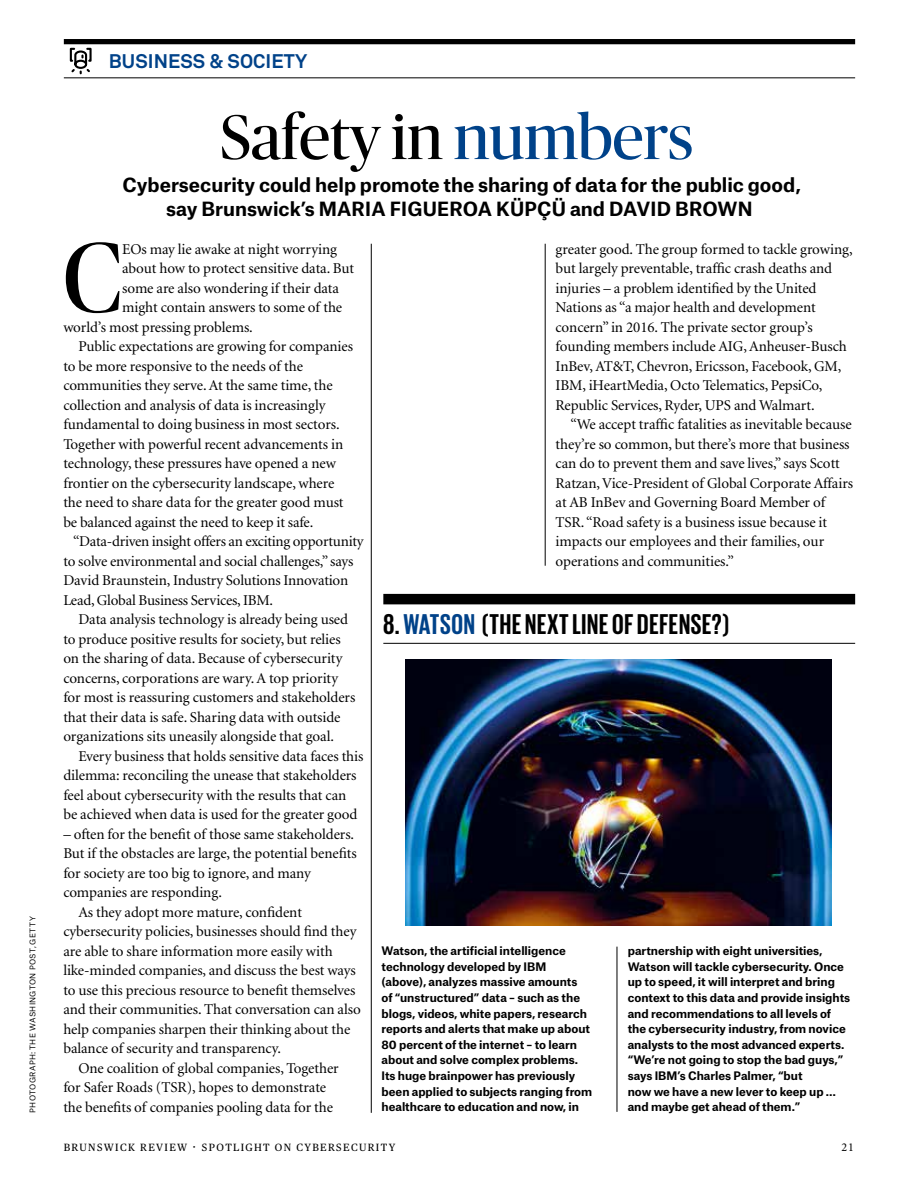
<style>
.page{position:relative;width:919px;height:1191px;background:#fff}
.page>*{position:absolute;margin:0;border:0;box-sizing:border-box;transform-origin:0 0}
.t1{font:99.45px "Publico Banner";color:#000}
.t2{font:63px "Publico Banner";color:#000}
.t3{font:700 29.25px "Giorgio Sans";letter-spacing:.025em;color:#000}
.t4{font:700 19.5px "Akkurat Pro";letter-spacing:.005em;color:#004289}
.t5{font:700 18.75px/24px "Atlas Grotesk";color:#000;text-align:center}
.t6{font:15px/19.5px "Minion";letter-spacing:-.005em;color:#000}
.t7{font:12px "Minion Pro";color:#000}
.t8{font:700 11.25px/15.6px "Atlas Grotesk";color:#000}
.t9{font:10.5px "Publico Text";letter-spacing:.13em;color:#000}
.t10{font:7.5px "Atlas Grotesk";letter-spacing:.04em;color:#000}
.s1{color:#004289}
.s2{font-size:12px}
</style>
<div class="page">
<hr style="left:545px;top:244px;width:1px;height:322px;background:#000">
<img style="left:405px;top:659px;width:426px;height:266px">
<div style="left:64px;top:39px;width:791px;height:5px;background:#000"></div>
<hr style="left:64px;top:78px;width:791px;height:1px;background:#000">
<svg style="left:69px;top:47px;width:23px;height:28px"></svg>
<div style="left:383px;top:594px;width:472px;height:10px;background:#000"></div>
<hr style="left:371px;top:244px;width:1px;height:868px;background:#000">
<hr style="left:616px;top:946px;width:1px;height:165px;background:#000">
<hr style="left:383px;top:643px;width:472px;height:1px;background:#000">
<p class="t10" style="left:27px;top:1112px;width:198px;rotate:-90deg">PHOTOGRAPH: THE WASHINGTON POST, GETTY</p>
<h3 class="t4" style="left:109px;top:49px;width:200px">BUSINESS &amp; SOCIETY</h3>
<h2 class="t2" style="left:221px;top:94px;width:473px">Safety in <span class="s1">numbers</span></h2>
<p class="t5" style="left:122px;top:171px;width:679px">Cybersecurity could help promote the sharing of data for the public good, say Brunswick’s MARIA FIGUEROA KÜPÇÜ and DAVID BROWN</p>
<h1 class="t1" style="left:63px;top:210px;width:61px">C</h1>
<p class="t6" style="left:122px;top:240px;width:216px">EOs may lie awake at night worrying</p>
<p class="t6" style="left:122px;top:259px;width:233px">about how to protect sensitive data. But</p>
<p class="t6" style="left:122px;top:279px;width:218px">some are also wondering if their data</p>
<p class="t6" style="left:122px;top:298px;width:221px">might contain answers to some of the</p>
<p class="t6" style="left:63px;top:318px;width:191px">world’s most pressing problems.</p>
<p class="t6" style="left:78px;top:337px;width:276px">Public expectations are growing for companies</p>
<p class="t6" style="left:63px;top:357px;width:241px">to be more responsive to the needs of the</p>
<p class="t6" style="left:63px;top:376px;width:271px">communities they serve. At the same time, the</p>
<p class="t6" style="left:63px;top:396px;width:263px">collection and analysis of data is increasingly</p>
<p class="t6" style="left:63px;top:415px;width:278px">fundamental to doing business in most sectors.</p>
<p class="t6" style="left:63px;top:435px;width:281px">Together with powerful recent advancements in</p>
<p class="t6" style="left:63px;top:454px;width:274px">technology, these pressures have opened a new</p>
<p class="t6" style="left:63px;top:474px;width:272px">frontier on the cybersecurity landscape, where</p>
<p class="t6" style="left:63px;top:493px;width:282px">the need to share data for the greater good must</p>
<p class="t6" style="left:63px;top:513px;width:251px">be balanced against the need to keep it safe.</p>
<p class="t6" style="left:73px;top:532px;width:292px">“Data-driven insight offers an exciting opportunity</p>
<p class="t6" style="left:63px;top:552px;width:291px">to solve environmental and social challenges,” says</p>
<p class="t6" style="left:63px;top:571px;width:286px">David Braunstein, Industry Solutions Innovation</p>
<p class="t6" style="left:63px;top:591px;width:211px">Lead, Global Business Services, IBM.</p>
<p class="t6" style="left:78px;top:610px;width:271px">Data analysis technology is already being used</p>
<p class="t6" style="left:63px;top:630px;width:279px">to produce positive results for society, but relies</p>
<p class="t6" style="left:63px;top:649px;width:280px">on the sharing of data. Because of cybersecurity</p>
<p class="t6" style="left:63px;top:669px;width:276px">concerns, corporations are wary. A top priority</p>
<p class="t6" style="left:63px;top:688px;width:293px">for most is reassuring customers and stakeholders</p>
<p class="t6" style="left:63px;top:708px;width:278px">that their data is safe. Sharing data with outside</p>
<p class="t6" style="left:63px;top:727px;width:272px">organizations sits uneasily alongside that goal.</p>
<p class="t6" style="left:78px;top:747px;width:286px">Every business that holds sensitive data faces this</p>
<p class="t6" style="left:63px;top:766px;width:295px">dilemma: reconciling the unease that stakeholders</p>
<p class="t6" style="left:63px;top:786px;width:284px">feel about cybersecurity with the results that can</p>
<p class="t6" style="left:63px;top:805px;width:295px">be achieved when data is used for the greater good</p>
<p class="t6" style="left:63px;top:825px;width:292px">– often for the benefit of those same stakeholders.</p>
<p class="t6" style="left:63px;top:844px;width:295px">But if the obstacles are large, the potential benefits</p>
<p class="t6" style="left:63px;top:864px;width:249px">for society are too big to ignore, and many</p>
<p class="t6" style="left:63px;top:883px;width:160px">companies are responding.</p>
<p class="t6" style="left:78px;top:903px;width:225px">As they adopt more mature, confident</p>
<p class="t6" style="left:63px;top:922px;width:294px">cybersecurity policies, businesses should find they</p>
<p class="t6" style="left:63px;top:942px;width:271px">are able to share information more easily with</p>
<p class="t6" style="left:63px;top:961px;width:294px">like-minded companies, and discuss the best ways</p>
<p class="t6" style="left:63px;top:981px;width:293px">to use this precious resource to benefit themselves</p>
<p class="t6" style="left:63px;top:1000px;width:299px">and their communities. That conversation can also</p>
<p class="t6" style="left:63px;top:1020px;width:288px">help companies sharpen their thinking about the</p>
<p class="t6" style="left:63px;top:1039px;width:219px">balance of security and transparency.</p>
<p class="t6" style="left:78px;top:1059px;width:262px">One coalition of global companies, Together</p>
<p class="t6" style="left:63px;top:1078px;width:264px">for Safer Roads (TSR), hopes to demonstrate</p>
<p class="t6" style="left:63px;top:1098px;width:271px">the benefits of companies pooling data for the</p>
<p class="t6" style="left:555px;top:240px;width:298px">greater good. The group formed to tackle growing, but largely preventable, traffic crash deaths and injuries – a problem identified by the United Nations as “a major health and development concern” in 2016. The private sector group’s founding members include AIG, Anheuser-Busch InBev, AT&amp;T, Chevron, Ericsson, Facebook, GM, IBM, iHeartMedia, Octo Telematics, PepsiCo, Republic Services, Ryder, UPS and Walmart.</p>
<p class="t6" style="left:555px;top:415px;width:299px;text-indent:15px">“We accept traffic fatalities as inevitable because they’re so common, but there’s more that business can do to prevent them and save lives,” says Scott Ratzan, Vice-President of Global Corporate Affairs at AB InBev and Governing Board Member of TSR. “Road safety is a business issue because it impacts our employees and their families, our operations and communities.”</p>
<h3 class="t3" style="left:383px;top:609px;width:348px">8.<span class="s1">WATSON</span> (THE NEXT LINE OF DEFENSE?)</h3>
<p class="t8" style="left:381px;top:942px;width:212px">Watson, the artificial intelligence technology developed by IBM (above), analyzes massive amounts<br>of “unstructured” data – such as the blogs, videos, white papers, research reports and alerts that make up about 80 percent of the internet – to learn about and solve complex problems.<br>Its huge brainpower has previously been applied to subjects ranging from healthcare to education and now, in</p>
<p class="t8" style="left:627px;top:942px;width:224px">partnership with eight universities, Watson will tackle cybersecurity. Once up to speed, it will interpret and bring context to this data and provide insights and recommendations to all levels of the cybersecurity industry, from novice analysts to the most advanced experts. “We’re not going to stop the bad guys,” says IBM’s Charles Palmer, “but<br>now we have a new lever to keep up … and maybe get ahead of them.”</p>
<p class="t9" style="left:64px;top:1139px;width:333px">BRUNSWICK REVIEW <span class="s2">·</span> SPOTLIGHT ON CYBERSECURITY</p>
<p class="t7" style="left:841px;top:1139px;width:14px">21</p>
</div>
